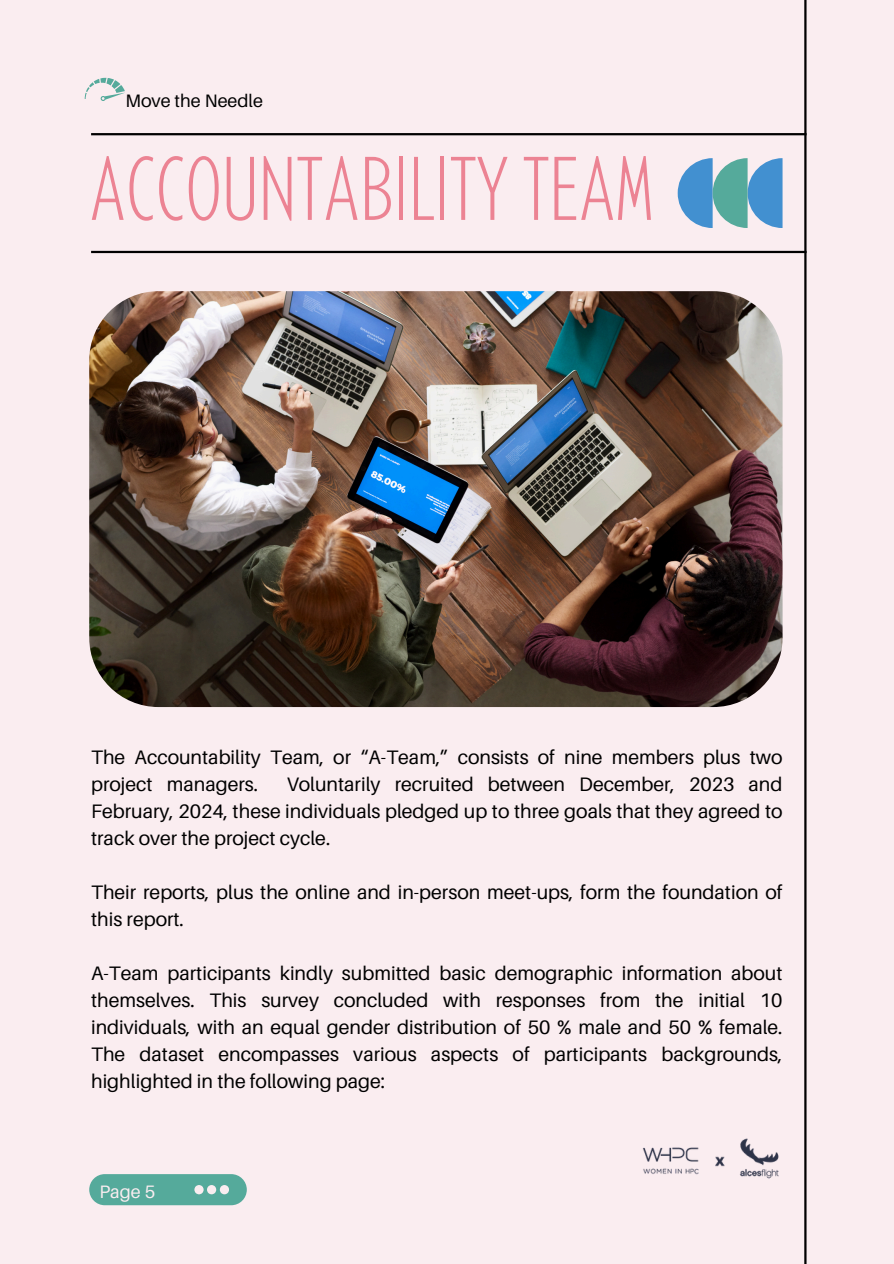
<style>
.page{position:relative;width:894px;height:1264px;background:#fff}
.page>*{position:absolute;margin:0;border:0;box-sizing:border-box;transform-origin:0 0}
.t1{font:200 condensed 90px "Balgin";color:#ec8393}
.t2{font:19.5px/27px "Aileron";color:#000}
.t3{font:18px "Aileron";color:#000}
.t4{font:18px "Aileron";color:#faedf0}
</style>
<div class="page">
<div style="left:0;top:0;width:893px;height:1263px;background:#faedf0"></div>
<hr style="left:804px;top:0;width:2px;height:1263px;background:#000">
<hr style="left:91px;top:251px;width:715px;height:2px;background:#000">
<hr style="left:91px;top:133px;width:715px;height:2px;background:#000">
<div style="left:89px;top:1174px;width:158px;height:31px;background:#55aa9b;border-radius:16px"></div>
<svg style="left:194px;top:1185px;width:35px;height:9px"></svg>
<img style="left:89px;top:291px;width:693px;height:416px;border-radius:69px">
<svg style="left:677px;top:158px;width:105px;height:70px"></svg>
<svg style="left:85px;top:78px;width:40px;height:23px"></svg>
<img style="left:642px;top:1138px;width:137px;height:41px">
<h1 class="t3" style="left:125px;top:89px;width:139px">Move the Needle</h1>
<p class="t1" style="left:89px;top:152px;width:565px">ACCOUNTABILITY TEAM</p>
<p class="t2" style="left:91px;top:743px;width:692px">The Accountability Team, or “A-Team,” consists of nine members plus two project managers.</p>
<p class="t2" style="left:91px;top:770px;width:692px;text-align:justify;text-indent:195px">Voluntarily recruited between December, 2023 and February, 2024, these individuals pledged up to three goals that they agreed to track over the project cycle.</p>
<p class="t2" style="left:91px;top:878px;width:692px">Their reports, plus the online and in-person meet-ups, form the foundation of this report.</p>
<p class="t2" style="left:91px;top:959px;width:692px;text-align:justify">A-Team participants kindly submitted basic demographic information about themselves. This survey concluded with responses from the initial 10 individuals, with an equal gender distribution of 50 % male and 50 % female.<br>The dataset encompasses various aspects of participants backgrounds, highlighted in the following page:</p>
<p class="t4" style="left:99px;top:1180px;width:57px">Page 5</p>
</div>
